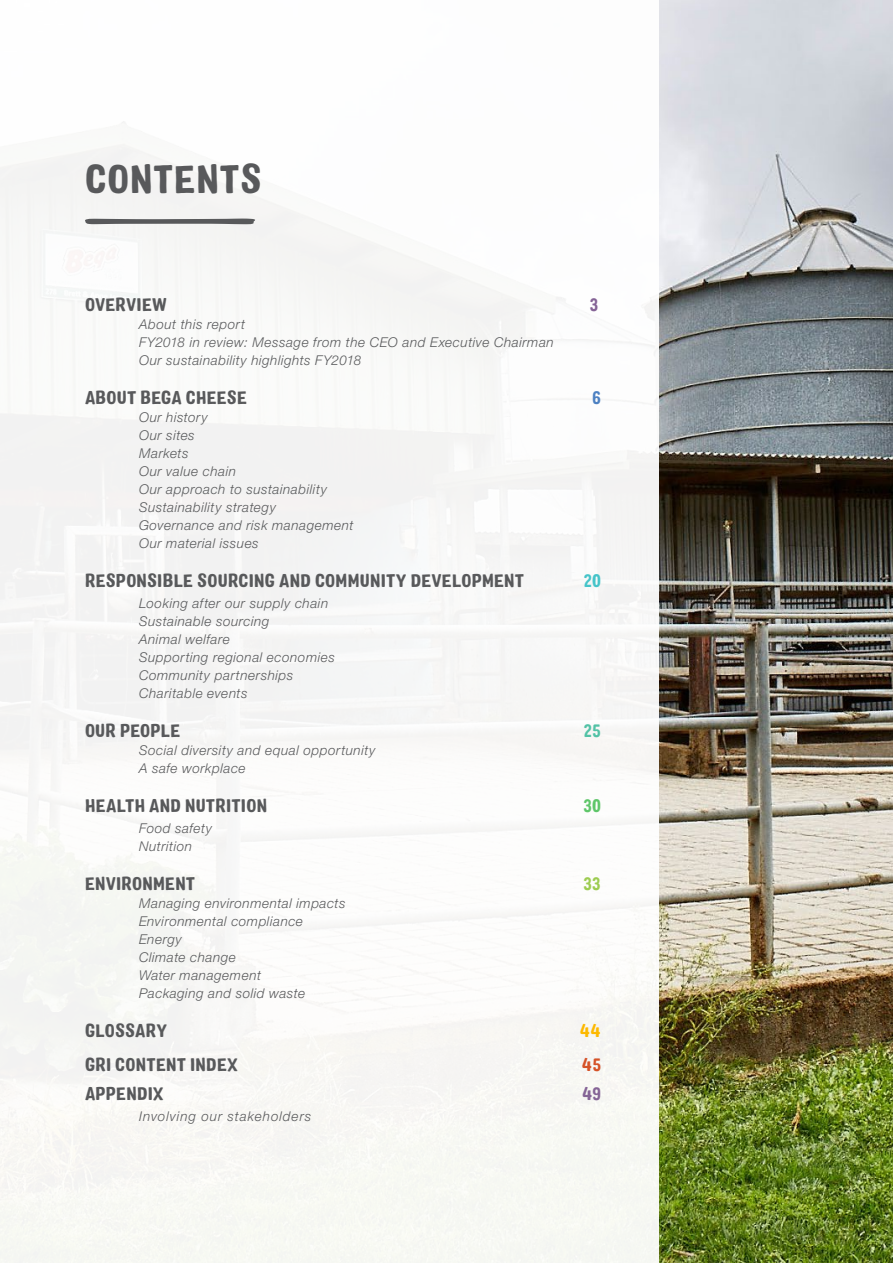
<style>
.page{position:relative;width:893px;height:1263px;background:#fff}
.page>*{position:absolute;margin:0;border:0;box-sizing:border-box;transform-origin:0 0}
.Header_1{font:39px "Colby Nr Blk";letter-spacing:.015em;color:#58595b}
.Contents_page_body{font:18px "Colby Nr Blk";letter-spacing:.015em;color:#58595b}
.Header_3{font:18px "Colby Nr Blk";letter-spacing:.015em;color:#58595b}
.Header_3-2{font:18px "Colby Nr Blk";color:#856496}
.Contents_page_body-2{font:18px "Colby Nr Blk";color:#46c4c9}
.Contents_page_body-3{font:18px "Colby Nr Blk";color:#53c2a6}
.Contents_page_body-4{font:18px "Colby Nr Blk";color:#5fc66a}
.Contents_page_body-5{font:18px "Colby Nr Blk";color:#9dcc51}
.Contents_page_body-6{font:18px "Colby Nr Blk";color:#fdb900}
.Header_3-3{font:18px "Colby Nr Blk";color:#d55227}
.Contents_page_body-7{font:18px "Colby Nr Blk";color:#4d81c2}
.Contents_page_body-8{font:italic 300 13.5px/18px "Helvetica Neue LT Std";letter-spacing:.04em;color:#58595b}
.Header_3-4{font:italic 300 13.5px "Helvetica Neue LT Std";letter-spacing:.07em;color:#58595b}
</style>
<div class="page">
<img style="left:659px;top:0;width:234px;height:1263px">
<div style="left:0;top:0;width:659px;height:1263px;background:#f9f9f7"></div>
<svg style="left:85px;top:219px;width:170px;height:5px"></svg>
<p class="Header_1" style="left:85px;top:154px;width:178px">CONTENTS</p>
<p class="Header_3" style="left:85px;top:293px;width:83px">OVERVIEW</p>
<p class="Header_3-2" style="left:590px;top:293px;width:10px">3</p>
<p class="Contents_page_body-8" style="left:139px;top:315px;width:416px">About this report<br>FY2018 in review: Message from the CEO and Executive Chairman<br>Our sustainability highlights FY2018</p>
<p class="Contents_page_body" style="left:85px;top:386px;width:164px">ABOUT BEGA CHEESE</p>
<p class="Contents_page_body-7" style="left:593px;top:386px;width:10px">6</p>
<p class="Contents_page_body-8" style="left:139px;top:408px;width:216px">Our history<br>Our sites<br>Markets<br>Our value chain<br>Our approach to sustainability<br>Sustainability strategy<br>Governance and risk management<br>Our material issues</p>
<p class="Contents_page_body" style="left:85px;top:569px;width:441px">RESPONSIBLE SOURCING AND COMMUNITY DEVELOPMENT</p>
<p class="Contents_page_body-2" style="left:584px;top:569px;width:19px">20</p>
<p class="Contents_page_body-8" style="left:139px;top:594px;width:197px">Looking after our supply chain<br>Sustainable sourcing<br>Animal welfare<br>Supporting regional economies<br>Community partnerships<br>Charitable events</p>
<p class="Contents_page_body" style="left:85px;top:719px;width:97px">OUR PEOPLE</p>
<p class="Contents_page_body-3" style="left:584px;top:719px;width:18px">25</p>
<p class="Contents_page_body-8" style="left:139px;top:741px;width:238px">Social diversity and equal opportunity<br>A safe workplace</p>
<p class="Contents_page_body" style="left:85px;top:794px;width:183px">HEALTH AND NUTRITION</p>
<p class="Contents_page_body-4" style="left:583px;top:794px;width:19px">30</p>
<p class="Contents_page_body-8" style="left:139px;top:819px;width:74px">Food safety<br>Nutrition</p>
<p class="Contents_page_body" style="left:85px;top:872px;width:112px">ENVIRONMENT</p>
<p class="Contents_page_body-5" style="left:583px;top:872px;width:19px">33</p>
<p class="Contents_page_body-8" style="left:139px;top:894px;width:208px">Managing environmental impacts<br>Environmental compliance<br>Energy<br>Climate change<br>Water management<br>Packaging and solid waste</p>
<p class="Contents_page_body" style="left:85px;top:1019px;width:84px">GLOSSARY</p>
<p class="Contents_page_body-6" style="left:580px;top:1019px;width:23px">44</p>
<p class="Header_3" style="left:85px;top:1053px;width:155px">GRI CONTENT INDEX</p>
<p class="Header_3-3" style="left:582px;top:1053px;width:21px">45</p>
<p class="Header_3" style="left:85px;top:1082px;width:80px">APPENDIX</p>
<p class="Header_3-2" style="left:582px;top:1082px;width:20px">49</p>
<p class="Header_3-4" style="left:139px;top:1108px;width:174px">Involving our stakeholders</p>
</div>
